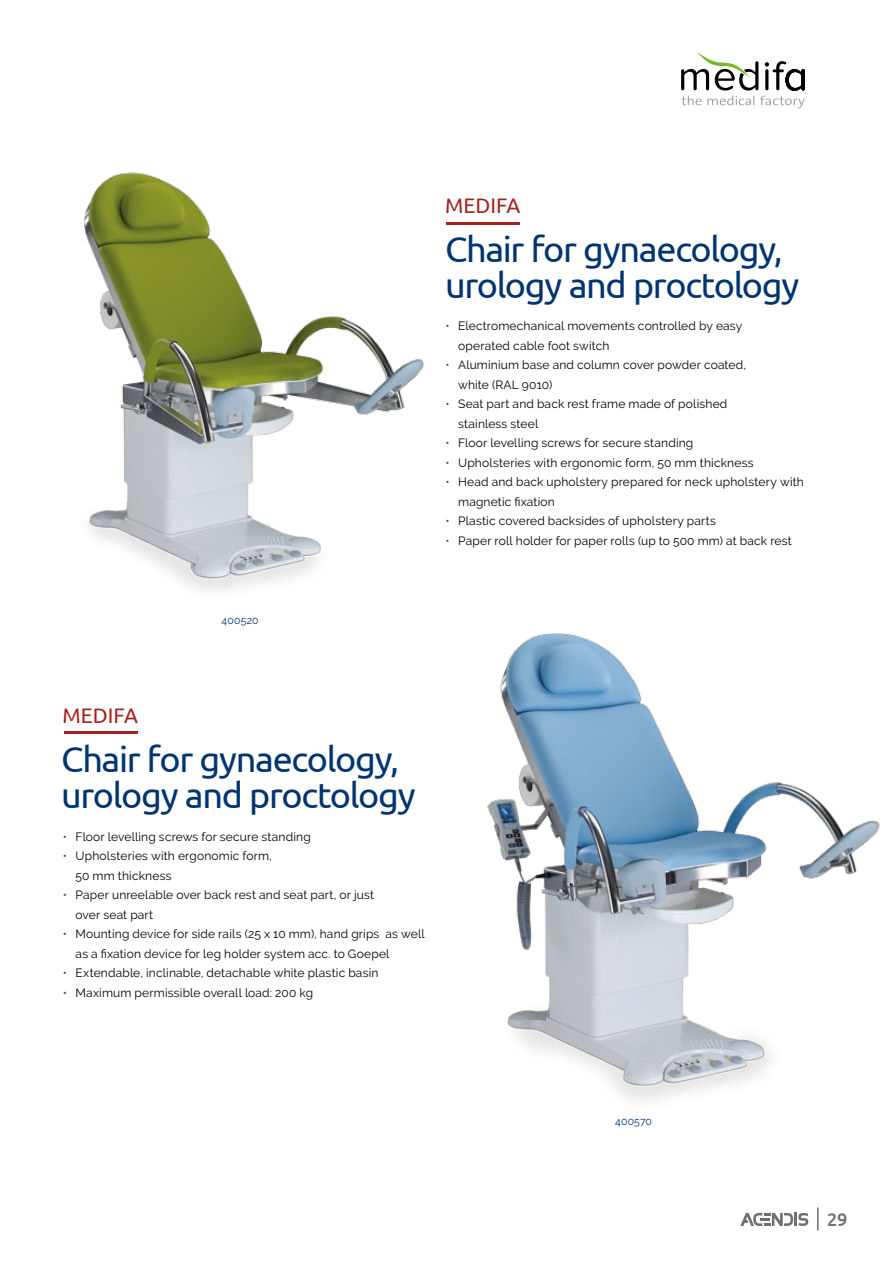
<style>
.page{position:relative;width:893px;height:1263px;background:#fff}
.page>*{position:absolute;margin:0;border:0;box-sizing:border-box;transform-origin:0 0}
.t1{font:36px/36px "Ubuntu";letter-spacing:-.035em;color:#003570}
.t2{font:21px "Ubuntu";letter-spacing:.005em;color:#a42220}
.t3{font:500 18px "Ubuntu";color:#6f6f6e}
.t4{font:12px/19.5px "Raleway";letter-spacing:.015em;color:#000}
.t5{font:10.5px "Raleway";letter-spacing:.015em;color:#003570}
.s1{color:#a42220}
</style>
<div class="page">
<svg style="left:681px;top:51px;width:124px;height:57px"></svg>
<img style="left:84px;top:172px;width:381px;height:418px">
<hr style="left:446px;top:222px;width:74px;height:2px;background:#a42220">
<img style="left:400px;top:566px;width:480px;height:535px">
<hr style="left:64px;top:731px;width:74px;height:2px;background:#a42220">
<svg style="left:740px;top:1213px;width:68px;height:13px"></svg>
<hr style="left:817px;top:1207px;width:2px;height:23px;background:#6f6f6e">
<p class="t5" style="left:222px;top:614px;width:39px">400520</p>
<h2 class="t2" style="left:445px;top:193px;width:77px">medifa</h2>
<h1 class="t1" style="left:445px;top:230px;width:356px">Chair for gynaecology, urology and proctology</h1>
<p class="t4" style="left:458px;top:316px;width:286px;text-indent:-13px"><span class="s1">•</span> Electromechanical movements controlled by easy operated cable foot switch</p>
<p class="t4" style="left:458px;top:355px;width:290px;text-indent:-13px"><span class="s1">•</span> Aluminium base and column cover powder coated, white (RAL 9010)</p>
<p class="t4" style="left:458px;top:394px;width:271px;text-indent:-13px"><span class="s1">•</span> Seat part and back rest frame made of polished stainless steel</p>
<p class="t4" style="left:445px;top:433px;width:249px"><span class="s1">•</span> Floor levelling screws for secure standing</p>
<p class="t4" style="left:445px;top:453px;width:310px"><span class="s1">•</span> Upholsteries with ergonomic form, 50 mm thickness</p>
<p class="t4" style="left:458px;top:472px;width:347px;text-indent:-13px"><span class="s1">•</span> Head and back upholstery prepared for neck upholstery with magnetic fixation</p>
<p class="t4" style="left:445px;top:511px;width:272px"><span class="s1">•</span> Plastic covered backsides of upholstery parts</p>
<p class="t4" style="left:445px;top:531px;width:348px"><span class="s1">•</span> Paper roll holder for paper rolls (up to 500 mm) at back rest</p>
<h2 class="t2" style="left:63px;top:703px;width:77px">medifa</h2>
<h1 class="t1" style="left:61px;top:740px;width:356px">Chair for gynaecology, urology and proctology</h1>
<p class="t4" style="left:63px;top:826px;width:249px"><span class="s1">•</span> Floor levelling screws for secure standing</p>
<p class="t4" style="left:76px;top:846px;width:198px;text-indent:-13px"><span class="s1">•</span> Upholsteries with ergonomic form,<br>50 mm thickness</p>
<p class="t4" style="left:76px;top:885px;width:300px;text-indent:-13px"><span class="s1">•</span> Paper unreelable over back rest and seat part, or just over seat part</p>
<p class="t4" style="left:76px;top:924px;width:351px;text-indent:-13px"><span class="s1">•</span> Mounting device for side rails (25 x 10 mm), hand grips as well as a fixation device for leg holder system acc. to Goepel</p>
<p class="t4" style="left:63px;top:963px;width:317px"><span class="s1">•</span> Extendable, inclinable, detachable white plastic basin</p>
<p class="t4" style="left:63px;top:982px;width:252px"><span class="s1">•</span> Maximum permissible overall load: 200 kg</p>
<p class="t5" style="left:615px;top:1116px;width:38px">400570</p>
<h3 class="t3" style="left:827px;top:1208px;width:22px">29</h3>
</div>
